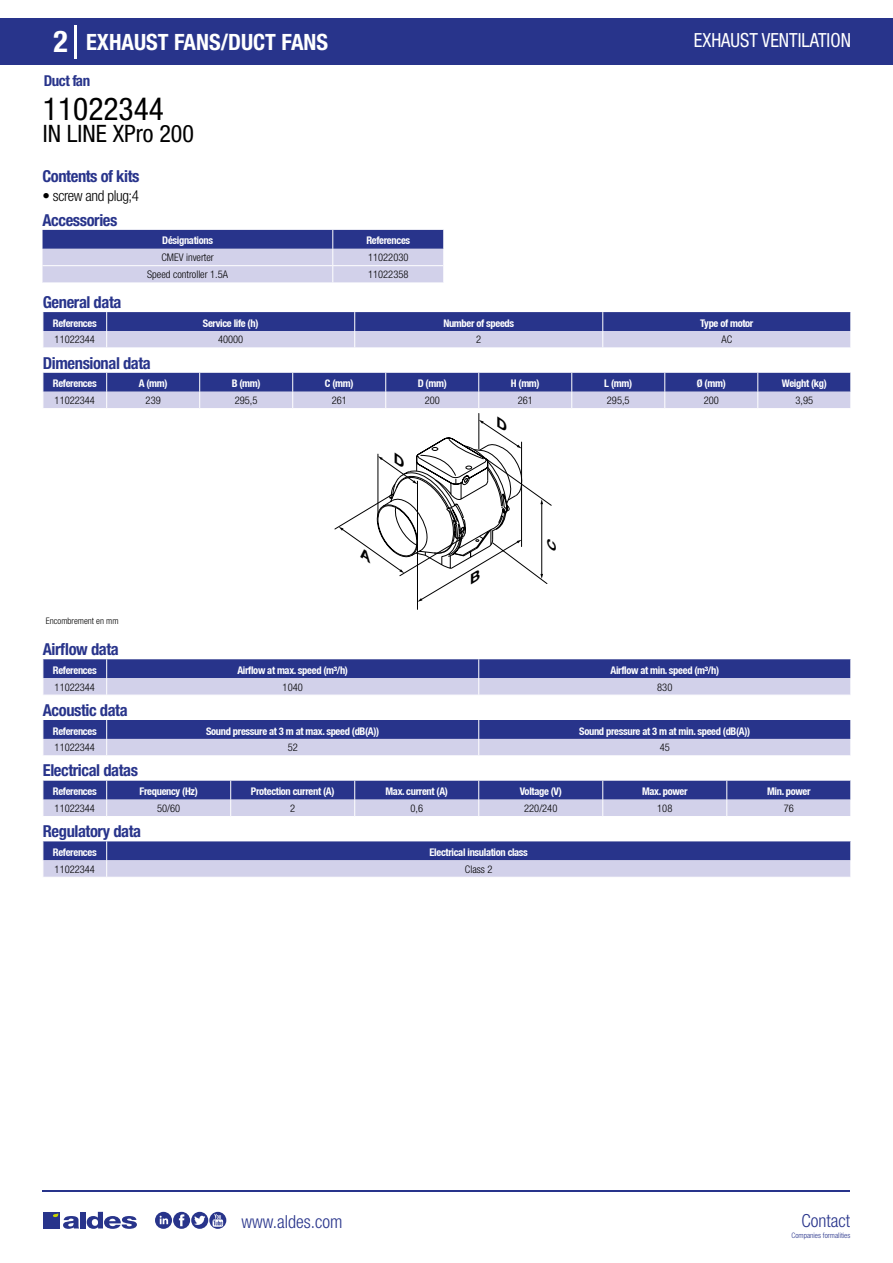
<style>
.page{position:relative;width:893px;height:1263px;background:#fff}
.page>*{position:absolute;margin:0;border:0;box-sizing:border-box;transform-origin:0 0}
.t1{font:condensed 31.5px "Helvetica Neue LT Std";color:#000}
.t2{font:700 condensed 30px "Helvetica Neue LT Std";color:#fff}
.t3{font:condensed 24px "Helvetica Neue LT Std";color:#000}
.t4{font:700 condensed 22.5px "Helvetica Neue LT Std";color:#fff}
.t5{font:condensed 19.5px "Helvetica Neue LT Std";color:#fff;scale:.95 1}
.t6{font:300 condensed 18px "Helvetica Neue";color:#28348b}
.t7{font:700 condensed 16.5px "Helvetica Neue LT Std";letter-spacing:-.025em;color:#28348b}
.t8{font:300 condensed 15px "Helvetica Neue LT Std";letter-spacing:-.025em;color:#000}
.t9{font:700 condensed 15px "Helvetica Neue LT Std";letter-spacing:-.035em;color:#28348b}
.t10{font:italic 700 11.7px "Helvetica Neue LT Pro";color:#000;scale:1.17 1}
.t11{font:700 condensed 10.5px "Helvetica Neue";letter-spacing:-.03em;color:#fff}
.t12{font:300 condensed 10.5px "Helvetica Neue";color:#000}
.t13{font:300 condensed 9px "Helvetica Neue";color:#000}
.t14{font:300 condensed 7.5px "Helvetica Neue";color:#28348b}
</style>
<div class="page">
<div style="left:0;top:18px;width:893px;height:46px;background:#28348b"></div>
<hr style="left:74px;top:25px;width:2px;height:33px;background:#fff">
<hr style="left:43px;top:1190px;width:807px;height:1px;background:#28348b">
<svg style="left:155px;top:1212px;width:71px;height:17px"></svg>
<div style="left:43px;top:1212px;width:17px;height:16px;background:#28348b"></div>
<div style="left:80px;top:1212px;width:6px;height:16px;background:#28348b"></div>
<svg style="left:87px;top:1212px;width:50px;height:17px"></svg>
<svg style="left:53px;top:1213px;width:26px;height:16px"></svg>
<svg style="left:43px;top:230px;width:401px;height:53px;background:#989bc9"></svg>
<svg style="left:43px;top:312px;width:808px;height:36px;background:#7a80b8"></svg>
<svg style="left:43px;top:373px;width:808px;height:35px;background:#797fb8"></svg>
<hr style="left:417px;top:481px;width:1px;height:128px;background:#000">
<hr style="left:479px;top:413px;width:1px;height:36px;background:#000">
<svg style="left:43px;top:659px;width:808px;height:36px;background:#7b80b9"></svg>
<svg style="left:43px;top:720px;width:808px;height:36px;background:#7a80b8"></svg>
<svg style="left:43px;top:781px;width:808px;height:35px;background:#797fb8"></svg>
<svg style="left:43px;top:841px;width:808px;height:36px;background:#7b80b9"></svg>
<svg style="left:335px;top:416px;width:217px;height:186px"></svg>
<h2 class="t2" style="left:54px;top:24px;width:16px">2</h2>
<h3 class="t4" style="left:86px;top:28px;width:244px">EXHAUST FANS/DUCT FANS</h3>
<h3 class="t5" style="left:694px;top:29px;width:167px">EXHAUST VENTILATION</h3>
<h3 class="t9" style="left:44px;top:71px;width:48px">Duct fan</h3>
<h1 class="t1" style="left:43px;top:91px;width:122px">11022344</h1>
<h3 class="t3" style="left:43px;top:120px;width:152px">IN LINE XPro 200</h3>
<h3 class="t7" style="left:43px;top:166px;width:98px">Contents of kits</h3>
<h3 class="t8" style="left:43px;top:187px;width:98px">• screw and plug;4</h3>
<h3 class="t7" style="left:43px;top:210px;width:76px">Accessories</h3>
<p class="t11" style="left:162px;top:234px;width:52px">Désignations</p>
<p class="t11" style="left:366px;top:234px;width:45px">References</p>
<p class="t12" style="left:161px;top:251px;width:54px">CMEV inverter</p>
<p class="t12" style="left:368px;top:251px;width:42px">11022030</p>
<p class="t12" style="left:147px;top:269px;width:82px">Speed controller 1.5A</p>
<p class="t12" style="left:368px;top:269px;width:42px">11022358</p>
<h3 class="t7" style="left:43px;top:292px;width:80px">General data</h3>
<p class="t11" style="left:53px;top:316px;width:45px">References</p>
<p class="t11" style="left:203px;top:316px;width:57px">Service life (h)</p>
<p class="t11" style="left:443px;top:316px;width:72px">Number of speeds</p>
<p class="t11" style="left:700px;top:316px;width:55px">Type of motor</p>
<p class="t12" style="left:55px;top:334px;width:42px">11022344</p>
<p class="t12" style="left:218px;top:334px;width:27px">40000</p>
<p class="t12" style="left:476px;top:334px;width:7px">2</p>
<p class="t12" style="left:721px;top:334px;width:12px">AC</p>
<h3 class="t7" style="left:43px;top:353px;width:109px">Dimensional data</h3>
<p class="t11" style="left:53px;top:377px;width:45px">References</p>
<p class="t11" style="left:139px;top:377px;width:30px">A (mm)</p>
<p class="t11" style="left:232px;top:377px;width:30px">B (mm)</p>
<p class="t11" style="left:325px;top:377px;width:30px">C (mm)</p>
<p class="t11" style="left:418px;top:377px;width:31px">D (mm)</p>
<p class="t11" style="left:511px;top:377px;width:30px">H (mm)</p>
<p class="t11" style="left:604px;top:377px;width:29px">L (mm)</p>
<p class="t11" style="left:697px;top:377px;width:30px">Ø (mm)</p>
<p class="t11" style="left:782px;top:377px;width:46px">Weight (kg)</p>
<p class="t12" style="left:55px;top:394px;width:42px">11022344</p>
<p class="t12" style="left:146px;top:394px;width:17px">239</p>
<p class="t12" style="left:235px;top:394px;width:24px">295,5</p>
<p class="t12" style="left:332px;top:394px;width:17px">261</p>
<p class="t12" style="left:425px;top:394px;width:17px">200</p>
<p class="t12" style="left:518px;top:394px;width:17px">261</p>
<p class="t12" style="left:607px;top:394px;width:24px">295,5</p>
<p class="t12" style="left:704px;top:394px;width:17px">200</p>
<p class="t12" style="left:795px;top:394px;width:19px">3,95</p>
<p class="t10" style="left:544px;top:553px;width:19px;rotate:-90deg">C</p>
<p class="t13" style="left:46px;top:615px;width:74px">Encombrement en mm</p>
<h3 class="t7" style="left:43px;top:639px;width:77px">Airflow data</h3>
<p class="t11" style="left:53px;top:664px;width:45px">References</p>
<p class="t11" style="left:237px;top:664px;width:112px">Airflow at max. speed (m³/h)</p>
<p class="t11" style="left:610px;top:664px;width:110px">Airflow at min. speed (m³/h)</p>
<p class="t12" style="left:55px;top:681px;width:42px">11022344</p>
<p class="t12" style="left:283px;top:681px;width:22px">1040</p>
<p class="t12" style="left:657px;top:681px;width:17px">830</p>
<h3 class="t7" style="left:43px;top:700px;width:86px">Acoustic data</h3>
<p class="t11" style="left:53px;top:724px;width:45px">References</p>
<p class="t11" style="left:206px;top:724px;width:175px">Sound pressure at 3 m at max. speed (dB(A))</p>
<p class="t11" style="left:579px;top:724px;width:173px">Sound pressure at 3 m at min. speed (dB(A))</p>
<p class="t12" style="left:55px;top:742px;width:42px">11022344</p>
<p class="t12" style="left:288px;top:742px;width:12px">52</p>
<p class="t12" style="left:660px;top:742px;width:12px">45</p>
<h3 class="t7" style="left:43px;top:761px;width:97px">Electrical datas</h3>
<p class="t11" style="left:53px;top:785px;width:45px">References</p>
<p class="t11" style="left:140px;top:785px;width:60px">Frequency (Hz)</p>
<p class="t11" style="left:251px;top:785px;width:85px">Protection current (A)</p>
<p class="t11" style="left:385px;top:785px;width:64px">Max. current (A)</p>
<p class="t11" style="left:520px;top:785px;width:44px">Voltage (V)</p>
<p class="t11" style="left:642px;top:785px;width:47px">Max. power</p>
<p class="t11" style="left:767px;top:785px;width:45px">Min. power</p>
<p class="t12" style="left:55px;top:802px;width:42px">11022344</p>
<p class="t12" style="left:157px;top:802px;width:25px">50/60</p>
<p class="t12" style="left:290px;top:802px;width:7px">2</p>
<p class="t12" style="left:410px;top:802px;width:14px">0,6</p>
<p class="t12" style="left:524px;top:802px;width:35px">220/240</p>
<p class="t12" style="left:657px;top:802px;width:17px">108</p>
<p class="t12" style="left:784px;top:802px;width:12px">76</p>
<h3 class="t7" style="left:43px;top:821px;width:100px">Regulatory data</h3>
<p class="t11" style="left:53px;top:846px;width:45px">References</p>
<p class="t11" style="left:430px;top:846px;width:100px">Electrical insulation class</p>
<p class="t12" style="left:55px;top:863px;width:42px">11022344</p>
<p class="t12" style="left:465px;top:863px;width:29px">Class 2</p>
<h3 class="t6" style="left:241px;top:1211px;width:102px">www.aldes.com</h3>
<h3 class="t6" style="left:801px;top:1211px;width:50px">Contact</h3>
<p class="t14" style="left:791px;top:1230px;width:60px">Companies formalities</p>
</div>
